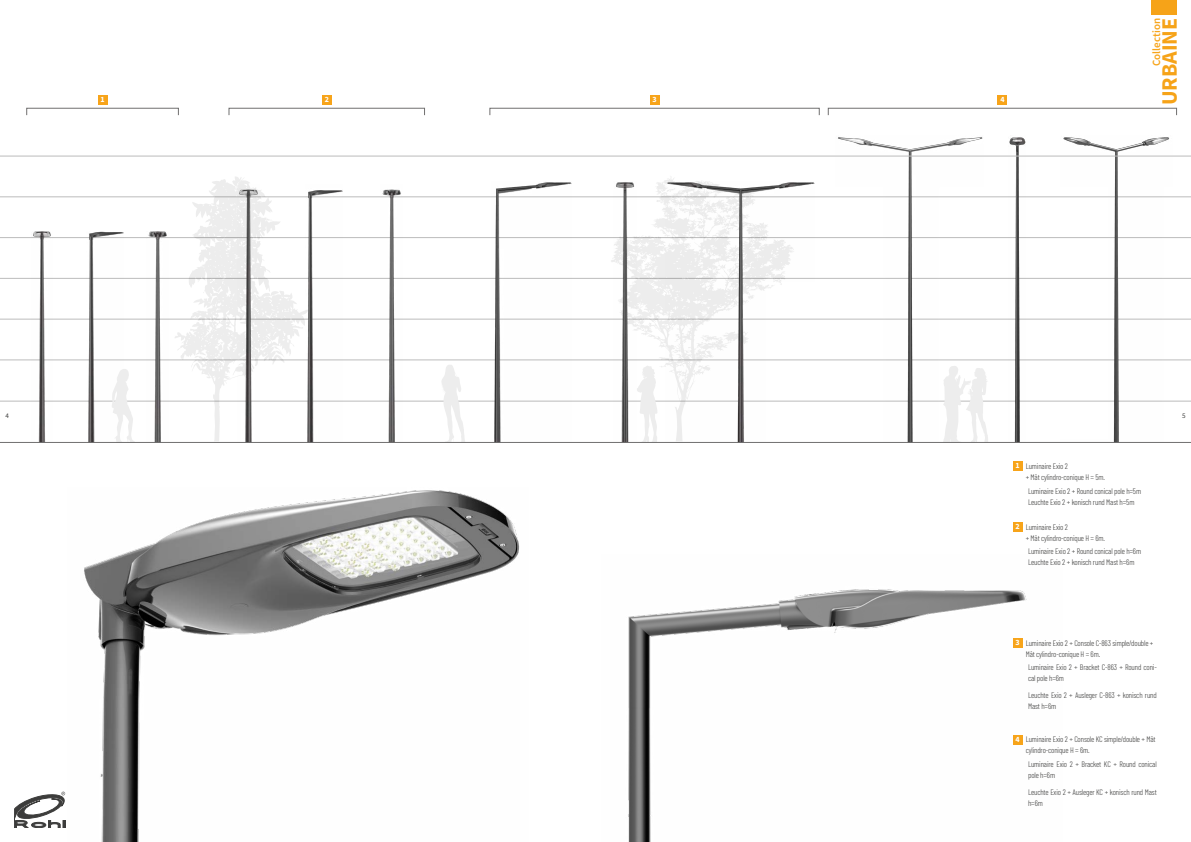
<style>
.page{position:relative;width:1191px;height:842px;background:#fff}
.page>*{position:absolute;margin:0;border:0;box-sizing:border-box;transform-origin:0 0}
.t1{font:700 22px "Source Sans Pro";letter-spacing:-.005em;color:#f6a318}
.t2{font:600 11px "Source Sans Pro";color:#f7a41a}
.t3{font:300 8px/11px "Barlow Condensed";letter-spacing:-.015em;color:#3c3c3b}
.t4{font:700 8px "Source Sans Pro";color:#fff}
.t5{font:7px "Source Sans Pro";color:#3c3c3b}
.s1{font-family:"Source Sans Pro";font-weight:700;color:#fff}
</style>
<div class="page">
<hr style="left:0;top:401px;width:1191px;height:1px;background:#bcbcbc">
<hr style="left:0;top:360px;width:1191px;height:1px;background:#bcbcbc">
<hr style="left:0;top:319px;width:1191px;height:1px;background:#bcbcbc">
<hr style="left:0;top:278px;width:1191px;height:1px;background:#bcbcbc">
<hr style="left:0;top:197px;width:1191px;height:1px;background:#bcbcbc">
<hr style="left:0;top:237px;width:1191px;height:1px;background:#bcbcbc">
<svg style="left:174px;top:177px;width:131px;height:264px"></svg>
<svg style="left:610px;top:178px;width:100px;height:224px"></svg>
<img style="left:86px;top:232px;width:37px;height:210px">
<img style="left:146px;top:232px;width:22px;height:210px">
<img style="left:31px;top:232px;width:21px;height:210px">
<img style="left:492px;top:182px;width:80px;height:260px">
<img style="left:666px;top:182px;width:148px;height:260px">
<img style="left:613px;top:182px;width:23px;height:260px">
<img style="left:305px;top:190px;width:37px;height:252px">
<img style="left:380px;top:189px;width:23px;height:253px">
<img style="left:238px;top:185px;width:21px;height:257px">
<img style="left:835px;top:137px;width:148px;height:305px">
<img style="left:1008px;top:137px;width:17px;height:305px">
<img style="left:1060px;top:137px;width:112px;height:305px">
<hr style="left:0;top:156px;width:1191px;height:1px;background:#bcbcbc">
<svg style="left:441px;top:365px;width:24px;height:77px"></svg>
<svg style="left:112px;top:368px;width:23px;height:74px"></svg>
<svg style="left:942px;top:365px;width:46px;height:77px"></svg>
<svg style="left:637px;top:365px;width:21px;height:77px"></svg>
<div style="left:997px;top:95px;width:10px;height:10px;background:#f7a41a"></div>
<div style="left:828px;top:108px;width:348px;height:7px;border:1px solid #706f6f"></div>
<div style="left:98px;top:95px;width:9px;height:10px;background:#f7a41a"></div>
<div style="left:26px;top:108px;width:153px;height:7px;border:1px solid #706f6f"></div>
<div style="left:649px;top:95px;width:10px;height:10px;background:#f7a41a"></div>
<div style="left:489px;top:108px;width:330px;height:7px;border:1px solid #706f6f"></div>
<div style="left:322px;top:95px;width:10px;height:10px;background:#f7a41a"></div>
<div style="left:229px;top:108px;width:196px;height:7px;border:1px solid #706f6f"></div>
<img style="left:628px;top:589px;width:399px;height:253px">
<div style="left:1012px;top:461px;width:10px;height:10px;background:#f7a41a"></div>
<div style="left:1012px;top:522px;width:10px;height:10px;background:#f7a41a"></div>
<div style="left:1012px;top:638px;width:10px;height:10px;background:#f7a41a"></div>
<div style="left:1012px;top:734px;width:10px;height:10px;background:#f7a41a"></div>
<img style="left:84px;top:490px;width:435px;height:352px">
<div style="left:1151px;top:0;width:25px;height:14px;background:#f6a318"></div>
<svg style="left:14px;top:792px;width:51px;height:36px"></svg>
<hr style="left:0;top:442px;width:1191px;height:1px;background:#706f6f">
<p class="t4" style="left:100px;top:94px;width:6px">1</p>
<p class="t4" style="left:325px;top:94px;width:6px">2</p>
<p class="t4" style="left:652px;top:94px;width:6px">3</p>
<p class="t4" style="left:1000px;top:94px;width:6px">4</p>
<h2 class="t2" style="left:1149px;top:66px;width:50px;rotate:-90deg">Collection</h2>
<h1 class="t1" style="left:1155px;top:105px;width:89px;rotate:-90deg">URBAINE</h1>
<p class="t5" style="left:5px;top:411px;width:5px">4</p>
<p class="t5" style="left:1182px;top:411px;width:5px">5</p>
<p class="t3" style="left:1025px;top:460px;width:81px;text-indent:-10px"><span class="s1">1</span> Luminaire Exio 2<br>+ Mât cylindro-conique H = 5m.</p>
<p class="t3" style="left:1028px;top:485px;width:115px">Luminaire Exio 2 + Round conical pole h=5m<br>Leuchte Exio 2 + konisch rund Mast h=5m</p>
<p class="t3" style="left:1025px;top:521px;width:81px;text-indent:-10px"><span class="s1">2</span> Luminaire Exio 2<br>+ Mât cylindro-conique H = 6m.</p>
<p class="t3" style="left:1028px;top:546px;width:115px">Luminaire Exio 2 + Round conical pole h=6m<br>Leuchte Exio 2 + konisch rund Mast h=6m</p>
<p class="t3" style="left:1025px;top:637px;width:129px;text-indent:-10px"><span class="s1">3</span> Luminaire Exio 2 + Console C-863 simple/double +<br>Mât cylindro-conique H = 6m.</p>
<p class="t3" style="left:1028px;top:662px;width:130px">Luminaire Exio 2 + Bracket C-863 + Round coni&shy;cal pole h=6m</p>
<p class="t3" style="left:1028px;top:689px;width:130px">Leuchte Exio 2 + Ausleger C-863 + konisch rund<br>Mast h=6m</p>
<p class="t3" style="left:1025px;top:734px;width:131px;text-indent:-10px"><span class="s1">4</span> Luminaire Exio 2 + Console KC simple/double + Mât cylindro-conique H = 6m.</p>
<p class="t3" style="left:1028px;top:759px;width:130px">Luminaire Exio 2 + Bracket KC + Round conical pole h=6m</p>
<p class="t3" style="left:1028px;top:786px;width:130px">Leuchte Exio 2 + Ausleger KC + konisch rund Mast h=6m</p>
</div>
